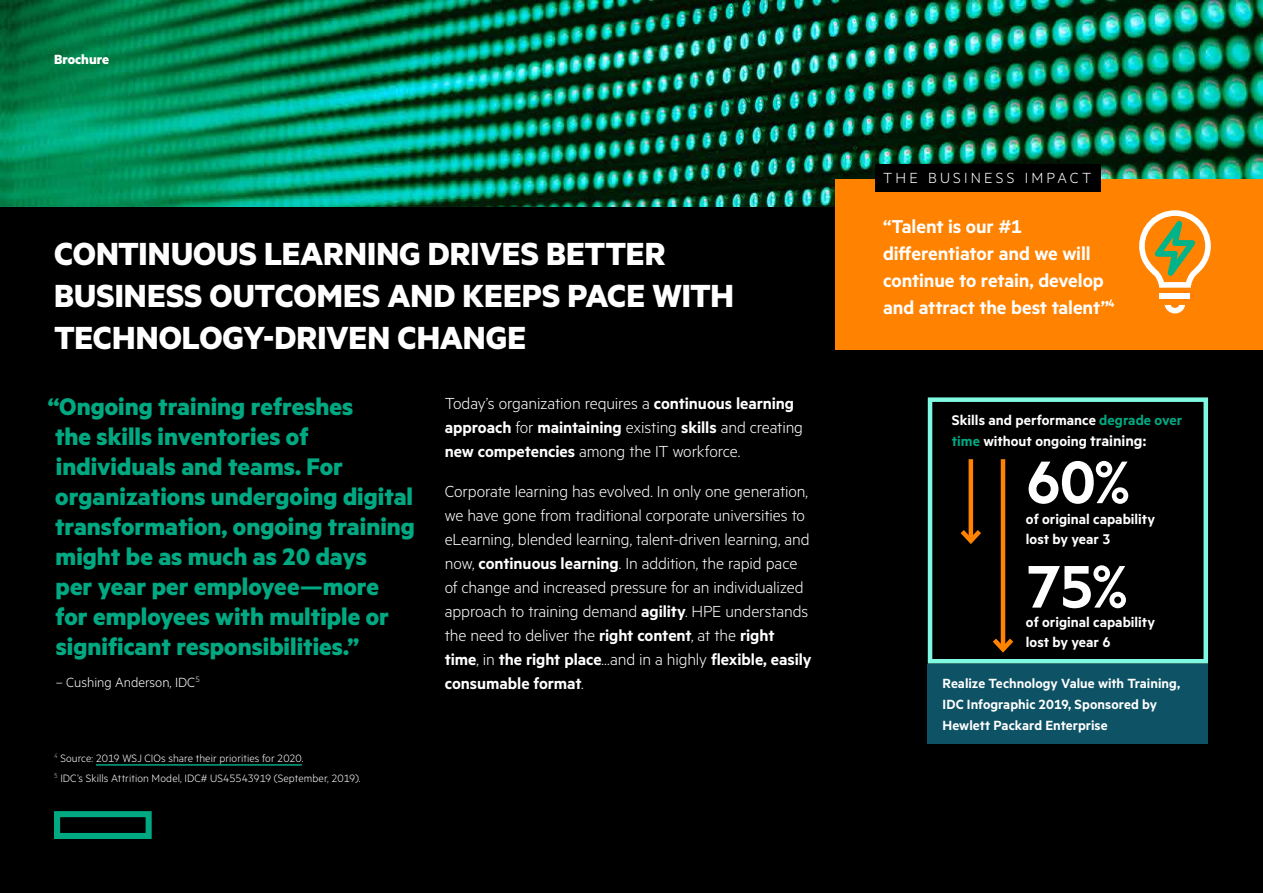
<style>
.page{position:relative;width:1263px;height:893px;background:#fff}
.page>*{position:absolute;margin:0;border:0;box-sizing:border-box;transform-origin:0 0}
.Body_text_MetricHPE{font:600 67.65px "Metric HPE";color:#fff}
.Body_subheadline_Met{font:700 36px/42px "Metric HPE";color:#fff}
.Intro_text_MetricHPE{font:700 27px/30px "Metric HPE";color:#01a982}
.Body_text_MetricHPE-2{font:600 21px/27px "Metric HPE";letter-spacing:-.005em;color:#fff}
.Body_text_last_Metri{font:300 18px/24px "Metric HPE";letter-spacing:-.01em;color:#fff}
.Body_text_MetricHPE-3{font:300 18px/24px "Metric HPE";letter-spacing:-.01em;color:#fff}
.Body_text_MetricHPE-4{font:300 16.5px "Metric HPE";letter-spacing:.195em;color:#fff}
.Body_text_MetricHPE-5{font:600 15.75px/20.2px "Metric HPE";color:#fff}
.Body_text_MetricHPE-6{font:600 15px/21px "Metric HPE";letter-spacing:.005em;color:#fff}
.Intro_text_MetricHPE-2{font:300 15px "Metric HPE";color:#fff}
.t1{font:700 15px "Metric HPE";color:#fff}
.Footnote_MetricHPE_R{font:300 12px "Metric HPE";letter-spacing:.01em;color:#fff}
.s1{font-weight:600}
.s2{color:#01a982}
.s3{font-size:16.8px}
</style>
<div class="page">
<div style="left:0;top:207px;width:1263px;height:685px;background:#000"></div>
<img style="left:0;top:0;width:1263px;height:207px">
<svg style="left:54px;top:811px;width:98px;height:28px"></svg>
<div style="left:835px;top:179px;width:428px;height:170px;background:#ff8300"></div>
<div style="left:875px;top:164px;width:226px;height:28px;background:#000"></div>
<svg style="left:1164px;top:305px;width:21px;height:8px"></svg>
<div style="left:1160px;top:293px;width:30px;height:6px;background:#fff"></div>
<svg style="left:1139px;top:210px;width:72px;height:78px"></svg>
<div style="left:928px;top:664px;width:280px;height:80px;background:#0d5265"></div>
<div style="left:928px;top:397px;width:280px;height:266px;border:5px solid #7ff9e2"></div>
<div style="left:968px;top:459px;width:5px;height:82px;background:#ff8300"></div>
<svg style="left:960px;top:525px;width:21px;height:19px"></svg>
<hr style="left:1001px;top:459px;width:4px;height:190px;background:#ff8300">
<svg style="left:992px;top:634px;width:22px;height:19px"></svg>
<hr style="left:96px;top:764px;width:206px;height:2px;background:#01a982">
<p class="t1" style="left:54px;top:50px;width:57px">Brochure</p>
<p class="Body_subheadline_Met" style="left:54px;top:232px;width:681px">CONTINUOUS LEARNING DRIVES BETTER<br>BUSINESS OUTCOMES AND KEEPS PACE WITH<br>TECHNOLOGY-DRIVEN CHANGE</p>
<p class="Intro_text_MetricHPE" style="left:48px;top:391px;width:369px">“Ongoing training refreshes<br>the skills inventories of individuals and teams. For organizations undergoing digital transformation, ongoing training might be as much as 20 days<br>per year per employee—more<br>for employees with multiple or significant responsibilities.”</p>
<p class="Intro_text_MetricHPE-2" style="left:56px;top:673px;width:146px">– Cushing Anderson, IDC<sup>5</sup></p>
<p class="Footnote_MetricHPE_R" style="left:54px;top:751px;width:251px"><sup>4</sup> Source: 2019 WSJ CIOs share their priorities for 2020.</p>
<p class="Footnote_MetricHPE_R" style="left:54px;top:771px;width:308px"><sup>5</sup> IDC’s Skills Attrition Model, IDC# US45543919 (September, 2019).</p>
<p class="Body_text_MetricHPE-3" style="left:445px;top:391px;width:360px">Today’s organization requires a <span class="s1">continuous learning approach</span> for <span class="s1">maintaining</span> existing <span class="s1">skills</span> and creating <span class="s1">new competencies</span> among the IT workforce.</p>
<p class="Body_text_last_Metri" style="left:445px;top:479px;width:368px">Corporate learning has evolved. In only one generation, we have gone from traditional corporate universities to eLearning, blended learning, talent-driven learning, and now, <span class="s1">continuous learning</span>. In addition, the rapid pace of change and increased pressure for an individualized approach to training demand <span class="s1">agility</span>. HPE understands the need to deliver the <span class="s1">right content</span>, at the <span class="s1">right time</span>, in <span class="s1">the right place</span>…and in a highly <span class="s1">flexible, easily consumable format</span>.</p>
<p class="Body_text_MetricHPE-4" style="left:883px;top:168px;width:210px">THE BUSINESS IMPACT</p>
<p class="Body_text_MetricHPE-2" style="left:883px;top:212px;width:233px">“Talent is our #1 differentiator and we will continue to retain, develop and attract the best talent”<sup>4</sup></p>
<p class="Body_text_MetricHPE-5" style="left:952px;top:408px;width:232px;line-height:21.6px">Skills and performance <span class="s2">degrade over time</span> without ongoing <span class="s3">training:</span></p>
<p class="Body_text_MetricHPE" style="left:1026px;top:442px;width:105px">60%</p>
<p class="Body_text_MetricHPE-5" style="left:1026px;top:508px;width:131px">of original capability lost by year 3</p>
<p class="Body_text_MetricHPE" style="left:1026px;top:546px;width:103px">75%</p>
<p class="Body_text_MetricHPE-5" style="left:1026px;top:612px;width:131px">of original capability lost by year 6</p>
<p class="Body_text_MetricHPE-6" style="left:942px;top:673px;width:239px">Realize Technology Value with Training,<br>IDC Infographic 2019, Sponsored by<br>Hewlett Packard Enterprise</p>
</div>
